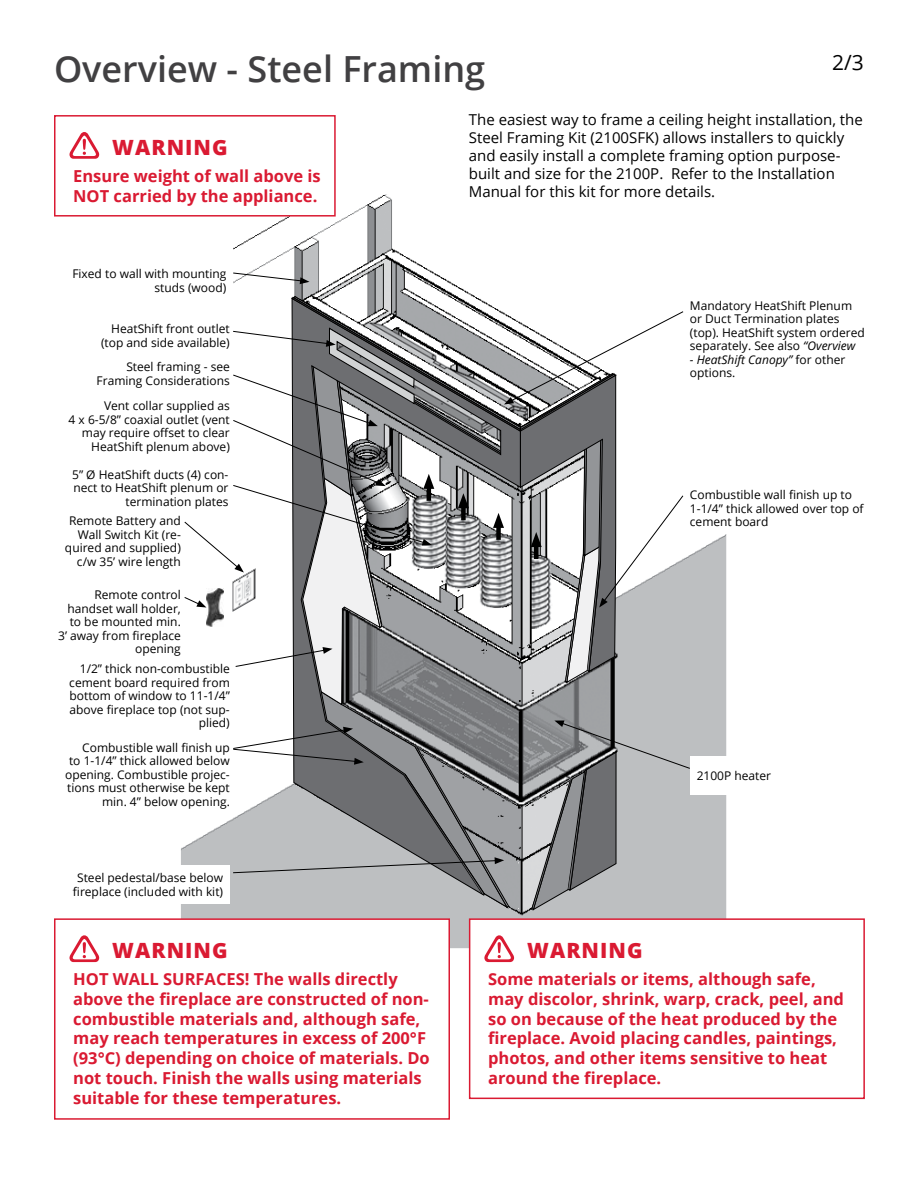
<style>
.page{position:relative;width:918px;height:1188px;background:#fff}
.page>*{position:absolute;margin:0;border:0;box-sizing:border-box;transform-origin:0 0}
.t1{font:600 36px "Open Sans";color:#414042}
.t2{font:800 21px "Open Sans";letter-spacing:.05em;color:#da1a32}
.t3{font:21px "Open Sans";color:#000}
.t4{font:700 16.5px/19.8px "Open Sans";color:#da1a32}
.t5{font:15px/18px "Open Sans";color:#000}
.t6{font:12px/13.5px "Open Sans";color:#000;text-align:right}
.t7{font:italic 12px/13.5px "Open Sans";color:#000}
.s1{font-style:italic}
.s2{font-style:normal}
</style>
<div class="page">
<img style="left:181px;top:195px;width:545px;height:753px">
<svg style="left:292px;top:705px;width:229px;height:191px;background:#7c7d80"></svg>
<div style="left:55px;top:865px;width:175px;height:38px;background:#fff"></div>
<svg style="left:232px;top:727px;width:277px;height:181px;background:#9e9fa1"></svg>
<div style="left:690px;top:757px;width:175px;height:38px;background:#fff"></div>
<svg style="left:531px;top:720px;width:160px;height:190px;background:#a1a3a5"></svg>
<div style="left:58px;top:242px;width:175px;height:77px;background:#fff"></div>
<svg style="left:233px;top:272px;width:76px;height:12px"></svg>
<div style="left:55px;top:116px;width:280px;height:100px;background:#fff"></div>
<svg style="left:70px;top:132px;width:29px;height:27px"></svg>
<div style="left:54px;top:115px;width:282px;height:102px;border:2px solid #da1a32"></div>
<div style="left:55px;top:919px;width:394px;height:200px;background:#fff"></div>
<svg style="left:70px;top:935px;width:29px;height:27px"></svg>
<div style="left:54px;top:918px;width:396px;height:202px;border:2px solid #da1a32"></div>
<svg style="left:184px;top:296px;width:500px;height:409px"></svg>
<div style="left:470px;top:919px;width:394px;height:179px;background:#fff"></div>
<svg style="left:484px;top:935px;width:30px;height:27px"></svg>
<div style="left:469px;top:918px;width:396px;height:181px;border:2px solid #da1a32"></div>
<h1 class="t1" style="left:54px;top:44px;width:433px">Overview - Steel Framing</h1>
<h2 class="t3" style="left:832px;top:48px;width:33px">2/3</h2>
<h2 class="t2" style="left:112px;top:131px;width:117px">WARNING</h2>
<h3 class="t4" style="left:73px;top:165px;width:249px">Ensure weight of wall above is<br>NOT carried by the appliance.</h3>
<p class="t6" style="left:72px;top:267px;width:155px">Fixed to wall with mounting studs (wood)</p>
<p class="t6" style="left:101px;top:322px;width:130px">HeatShift front outlet (top and side available)</p>
<p class="t6" style="left:97px;top:360px;width:135px">Steel framing - see<br>Framing Considerations</p>
<p class="t6" style="left:69px;top:399px;width:163px">Vent collar supplied as<br>4 x 6-5/8” coaxial outlet (vent may require offset to clear<br>HeatShift plenum above)</p>
<p class="t6" style="left:72px;top:467px;width:158px">5” Ø HeatShift ducts (4) con&shy;nect to HeatShift plenum or termination plates</p>
<p class="t6" style="left:65px;top:514px;width:117px">Remote Battery and<br>Wall Switch Kit (re&shy;quired and supplied) c/w 35’ wire length</p>
<p class="t6" style="left:58px;top:588px;width:124px">Remote control handset wall holder, to be mounted min.<br>3’ away from fireplace opening</p>
<p class="t6" style="left:69px;top:662px;width:162px">1/2” thick non-combustible cement board required from bottom of window to 11-1/4” above fireplace top (not sup&shy;plied)</p>
<p class="t6" style="left:65px;top:741px;width:166px">Combustible wall finish up<br>to 1-1/4” thick allowed below opening. Combustible projec&shy;tions must otherwise be kept min. 4” below opening.</p>
<p class="t6" style="left:73px;top:871px;width:152px;text-align:center">Steel pedestal/base below fireplace (included with kit)</p>
<h2 class="t2" style="left:112px;top:935px;width:117px">WARNING</h2>
<p class="t4" style="left:73px;top:969px;width:358px">HOT WALL SURFACES! The walls directly above the fireplace are constructed of non&shy;combustible materials and, although safe, may reach temperatures in excess of 200°F (93°C) depending on choice of materials. Do not touch. Finish the walls using materials suitable for these temperatures.</p>
<p class="t5" style="left:469px;top:110px;width:395px">The easiest way to frame a ceiling height installation, the Steel Framing Kit (2100SFK) allows installers to quickly and easily install a complete framing option purpose&shy;built and size for the 2100P. Refer to the Installation Manual for this kit for more details.</p>
<p class="t6" style="left:690px;top:298px;width:176px;text-align:left">Mandatory HeatShift Plenum or Duct Termination plates (top). HeatShift system ordered separately. See also <span class="s1">“Overview</span></p>
<p class="t7" style="left:690px;top:352px;width:157px">- HeatShift Canopy” <span class="s2">for other options.</span></p>
<p class="t6" style="left:690px;top:488px;width:175px;text-align:left">Combustible wall finish up to<br>1-1/4” thick allowed over top of cement board</p>
<p class="t6" style="left:697px;top:769px;width:76px">2100P heater</p>
<h2 class="t2" style="left:527px;top:935px;width:117px">WARNING</h2>
<h3 class="t4" style="left:488px;top:969px;width:357px">Some materials or items, although safe, may discolor, shrink, warp, crack, peel, and so on because of the heat produced by the fireplace. Avoid placing candles, paintings, photos, and other items sensitive to heat around the fireplace.</h3>
</div>
